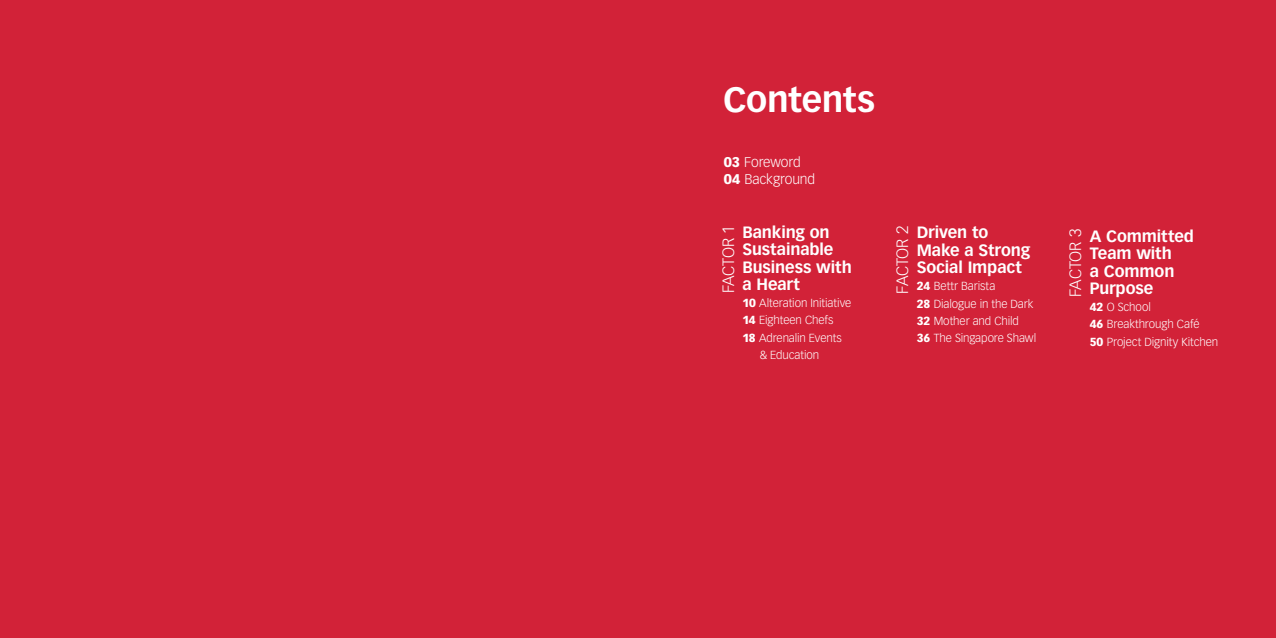
<style>
.page{position:relative;width:1276px;height:638px;background:#d22238}
.page>*{position:absolute;margin:0;border:0;box-sizing:border-box;transform-origin:0 0}
.t1{font:700 34.5px "Vectora LH";letter-spacing:-.01em;color:#fff}
.t2{font:700 16.1px/17.2px "Vectora LH";letter-spacing:-.005em;color:#fff}
.t3{font:300 16.1px "Vectora LH";letter-spacing:-.025em;color:#fff}
.t4{font:300 13.8px/17.2px "Vectora LH";letter-spacing:-.01em;color:#fff}
.t5{font:300 11.5px/17.2px "Vectora LH";letter-spacing:-.005em;color:#fff}
.s1{font-weight:900}
</style>
<div class="page">
<h1 class="t1" style="left:723px;top:79px;width:153px">Contents</h1>
<p class="t4" style="left:724px;top:154px;width:93px"><span class="s1">03</span> Foreword<br><span class="s1">04</span> Background</p>
<h2 class="t2" style="left:742px;top:224px;width:111px">Banking on<br>Sustainable<br>Business with a Heart</h2>
<p class="t5" style="left:742px;top:295px;width:110px"><span class="s1">10</span> Alteration Initiative</p>
<p class="t5" style="left:742px;top:312px;width:92px"><span class="s1">14</span> Eighteen Chefs</p>
<p class="t5" style="left:742px;top:329px;width:101px"><span class="s1">18</span> Adrenalin Events</p>
<p class="t5" style="left:759px;top:346px;width:61px">&amp; Education</p>
<h2 class="t2" style="left:916px;top:224px;width:115px">Driven to<br>Make a Strong<br>Social Impact</h2>
<p class="t5" style="left:916px;top:278px;width:121px"><span class="s1">24</span> Bettr Barista<br><span class="s1">28</span> Dialogue in the Dark<br><span class="s1">32</span> Mother and Child<br><span class="s1">36</span> The Singapore Shawl</p>
<h2 class="t3" style="left:719px;top:293px;width:69px;rotate:-90deg">FACTOR 1</h2>
<h2 class="t3" style="left:893px;top:294px;width:69px;rotate:-90deg">FACTOR 2</h2>
<h2 class="t3" style="left:1066px;top:297px;width:69px;rotate:-90deg">FACTOR 3</h2>
<h2 class="t2" style="left:1089px;top:228px;width:106px">A Committed<br>Team with<br>a Common<br>Purpose</h2>
<p class="t5" style="left:1089px;top:299px;width:130px"><span class="s1">42</span> O School<br><span class="s1">46</span> Breakthrough Café<br><span class="s1">50</span> Project Dignity Kitchen</p>
</div>
